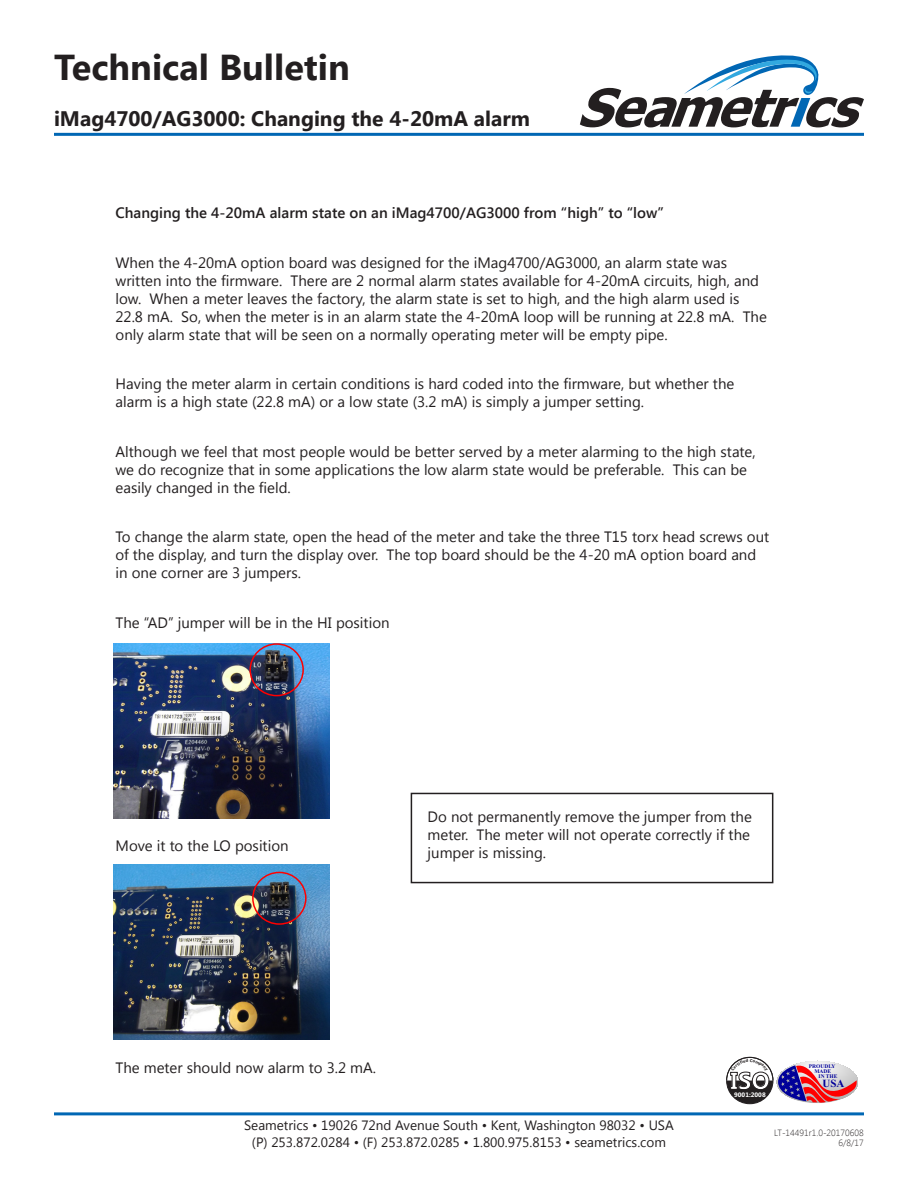
<style>
.page{position:relative;width:918px;height:1188px;background:#fff}
.page>*{position:absolute;margin:0;border:0;box-sizing:border-box;transform-origin:0 0}
.t1{font:700 36px "Segoe UI";color:#231f20}
.t2{font:700 24.3px "Segoe UI";color:#fff}
.t3{font:700 21px "Segoe UI";color:#231f20}
.Bulleted_List__Inden{font:15px/18px "Segoe UI";color:#231f20}
.Bulleted_List__Inden-2{font:600 15px "Segoe UI";color:#231f20}
.t4{font:13.5px/16.2px "Segoe UI";color:#231f20;text-align:center}
.t5{font:700 10.95px "Times New Roman";color:#009}
.t6{font:300 9px/10.5px "Segoe UI";color:#231f20;text-align:right}
.t7{font:700 6.45px "Segoe UI";color:#fff}
.t8{font:700 5.55px "Times New Roman";color:#009}
</style>
<div class="page">
<svg style="left:580px;top:55px;width:284px;height:72px"></svg>
<hr style="left:54px;top:133px;width:810px;height:3px;background:#0167b4">
<hr style="left:54px;top:1112px;width:810px;height:3px;background:#0167b4">
<img style="left:113px;top:644px;width:216px;height:175px">
<img style="left:113px;top:864px;width:216px;height:176px">
<div style="left:411px;top:793px;width:362px;height:90px;border:2px solid #231f20"></div>
<div style="left:249px;top:643px;width:55px;height:53px;border:2px solid #f00;border-radius:50%"></div>
<div style="left:252px;top:872px;width:55px;height:53px;border:2px solid #f00;border-radius:50%"></div>
<svg style="left:726px;top:1056px;width:132px;height:49px"></svg>
<h1 class="t1" style="left:54px;top:42px;width:297px">Technical Bulletin</h1>
<h3 class="t3" style="left:54px;top:104px;width:478px">iMag4700/AG3000: Changing the 4-20mA alarm</h3>
<p class="Bulleted_List__Inden-2" style="left:116px;top:202px;width:550px">Changing the 4-20mA alarm state on an iMag4700/AG3000 from “high” to “low”</p>
<p class="Bulleted_List__Inden" style="left:116px;top:253px;width:653px">When the 4-20mA option board was designed for the iMag4700/AG3000, an alarm state was written into the firmware. There are 2 normal alarm states available for 4-20mA circuits, high, and low. When a meter leaves the factory, the alarm state is set to high, and the high alarm used is 22.8 mA. So, when the meter is in an alarm state the 4-20mA loop will be running at 22.8 mA. The only alarm state that will be seen on a normally operating meter will be empty pipe.</p>
<p class="Bulleted_List__Inden" style="left:116px;top:374px;width:620px">Having the meter alarm in certain conditions is hard coded into the firmware, but whether the alarm is a high state (22.8 mA) or a low state (3.2 mA) is simply a jumper setting.</p>
<p class="Bulleted_List__Inden" style="left:116px;top:442px;width:642px">Although we feel that most people would be better served by a meter alarming to the high state, we do recognize that in some applications the low alarm state would be preferable. This can be easily changed in the field.</p>
<p class="Bulleted_List__Inden" style="left:116px;top:527px;width:655px">To change the alarm state, open the head of the meter and take the three T15 torx head screws out of the display, and turn the display over. The top board should be the 4-20 mA option board and in one corner are 3 jumpers.</p>
<p class="Bulleted_List__Inden" style="left:116px;top:613px;width:276px">The “AD” jumper will be in the HI position</p>
<p class="Bulleted_List__Inden" style="left:116px;top:836px;width:175px">Move it to the LO position</p>
<p class="Bulleted_List__Inden" style="left:428px;top:807px;width:326px">Do not permanently remove the jumper from the meter. The meter will not operate correctly if the jumper is missing.</p>
<p class="Bulleted_List__Inden" style="left:116px;top:1058px;width:262px">The meter should now alarm to 3.2 mA.</p>
<h2 class="t2" style="left:730px;top:1063px;width:41px">ISO</h2>
<p class="t7" style="left:734px;top:1090px;width:33px">9001:2008</p>
<p class="t8" style="left:809px;top:1063px;width:28px">PROUDLY</p>
<p class="t8" style="left:814px;top:1068px;width:18px">MADE</p>
<p class="t8" style="left:819px;top:1073px;width:20px">IN THE</p>
<p class="t5" style="left:823px;top:1076px;width:23px">USA</p>
<p class="t4" style="left:244px;top:1117px;width:431px">Seametrics • 19026 72nd Avenue South • Kent, Washington 98032 • USA (P) 253.872.0284 • (F) 253.872.0285 • 1.800.975.8153 • seametrics.com</p>
<p class="t6" style="left:774px;top:1127px;width:91px">LT-14491r1.0-20170608<br>6/8/17</p>
</div>
